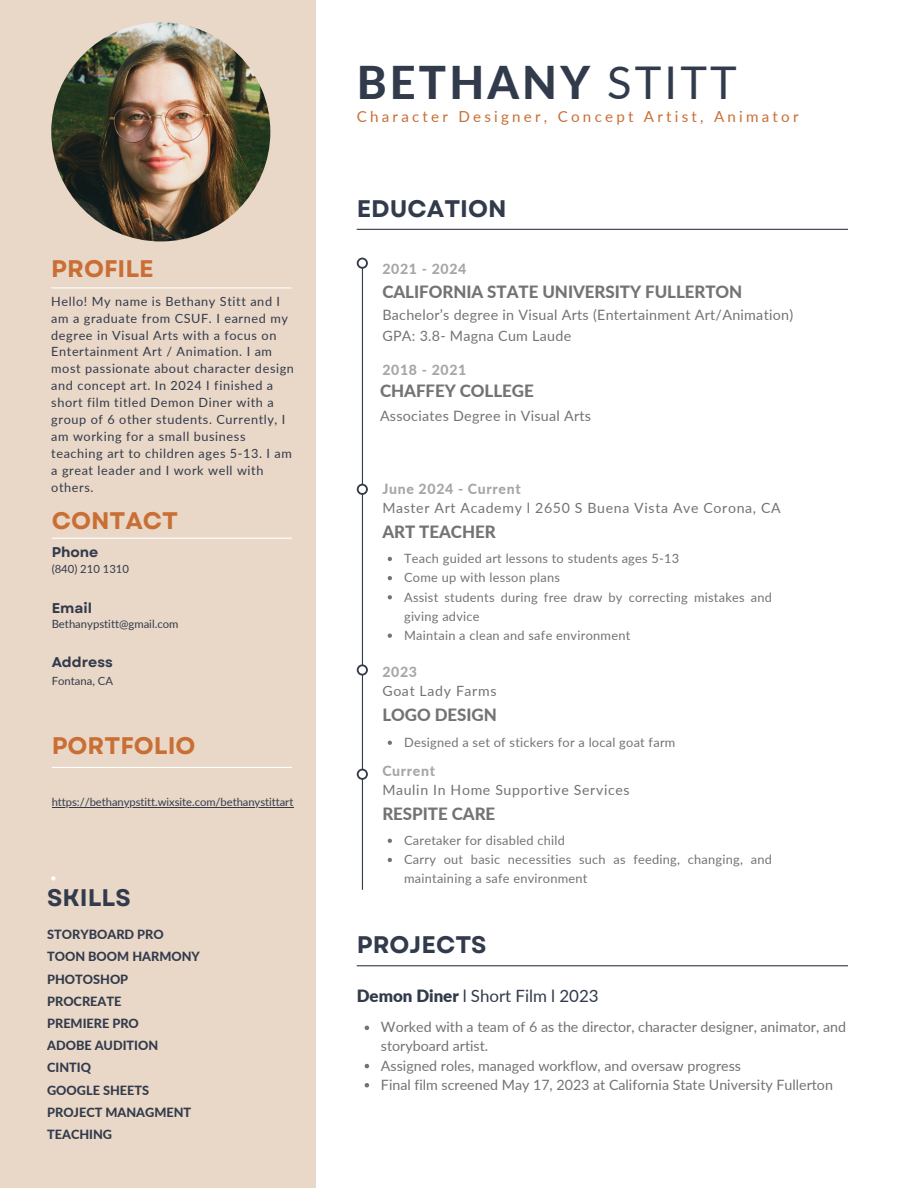
<style>
.page{position:relative;width:918px;height:1188px;background:#fff}
.page>*{position:absolute;margin:0;border:0;box-sizing:border-box;transform-origin:0 0}
.t1{font:800 45.15px "Lato";letter-spacing:.07em;color:#323b4c}
.t2{font:700 24px "Garet";color:#323b4c}
.t3{font:700 24px "Garet";color:#c96f35}
.t4{font:800 16.95px "Lato";letter-spacing:-.005em;color:#737373}
.t5{font:16.95px "Lato";color:#323b4c}
.t6{font:15.15px "Lato";letter-spacing:.215em;color:#c96f35}
.t7{font:14.25px/19.2px "Lato";color:#737373}
.t8{font:14.25px/21.3px "Lato";letter-spacing:.02em;color:#737373}
.t9{font:14.1px "Lato";letter-spacing:.045em;color:#737373}
.t10{font:800 14.1px "Lato";letter-spacing:.045em;color:#a6a6a6}
.t11{font:700 14.1px "Garet";color:#323b4c}
.t12{font:12.75px/17px "Lato";letter-spacing:.045em;color:#323b4c}
.t13{font:12.75px/19.2px "Lato";letter-spacing:.02em;color:#737373}
.t14{font:800 12.75px "Lato";color:#323b4c}
.t15{font:11.25px "Lato";color:#323b4c}
.s1{font-weight:400}
.s2{font-weight:900}
</style>
<div class="page">
<div style="left:0;top:0;width:316px;height:1188px;background:#e9d7c7"></div>
<hr style="left:51px;top:287px;width:240px;height:1px;background:#fff">
<hr style="left:357px;top:229px;width:491px;height:1px;background:#323b4c">
<hr style="left:362px;top:263px;width:1px;height:627px;background:#323b4c">
<svg style="left:357px;top:258px;width:11px;height:11px"></svg>
<div style="left:359px;top:259px;width:7px;height:8px;background:#fff;border-radius:50%"></div>
<svg style="left:357px;top:484px;width:11px;height:11px"></svg>
<div style="left:359px;top:486px;width:7px;height:7px;background:#fff;border-radius:50%"></div>
<hr style="left:357px;top:965px;width:491px;height:1px;background:#323b4c">
<svg style="left:51px;top:876px;width:4px;height:5px"></svg>
<svg style="left:357px;top:664px;width:11px;height:12px"></svg>
<div style="left:359px;top:666px;width:7px;height:8px;background:#fff;border-radius:50%"></div>
<svg style="left:357px;top:769px;width:11px;height:11px"></svg>
<div style="left:359px;top:771px;width:7px;height:7px;background:#fff;border-radius:50%"></div>
<img style="left:51px;top:22px;width:219px;height:219px;border-radius:50%">
<svg style="left:388px;top:557px;width:4px;height:4px"></svg>
<svg style="left:388px;top:576px;width:4px;height:4px"></svg>
<svg style="left:388px;top:595px;width:4px;height:4px"></svg>
<svg style="left:388px;top:634px;width:4px;height:4px"></svg>
<hr style="left:52px;top:538px;width:240px;height:1px;background:#fff">
<hr style="left:52px;top:767px;width:240px;height:1px;background:#fff">
<hr style="left:52px;top:807px;width:241px;height:1px;background:#323b4c">
<svg style="left:388px;top:839px;width:4px;height:4px"></svg>
<svg style="left:388px;top:858px;width:4px;height:4px"></svg>
<svg style="left:388px;top:741px;width:4px;height:4px"></svg>
<svg style="left:365px;top:1026px;width:4px;height:4px"></svg>
<svg style="left:365px;top:1064px;width:4px;height:4px"></svg>
<svg style="left:365px;top:1083px;width:4px;height:4px"></svg>
<p class="t3" style="left:51px;top:252px;width:104px">PROFILE</p>
<p class="t12" style="left:51px;top:292px;width:244px">Hello! My name is Bethany Stitt and I am a graduate from CSUF. I earned my degree in Visual Arts with a focus on Entertainment Art / Animation. I am most passionate about character design and concept art. In 2024 I finished a short film titled Demon Diner with a group of 6 other students. Currently, I am working for a small business teaching art to children ages 5-13. I am a great leader and I work well with others.</p>
<p class="t3" style="left:52px;top:503px;width:128px">CONTACT</p>
<p class="t15" style="left:52px;top:562px;width:79px">(840) 210 1310</p>
<p class="t11" style="left:52px;top:541px;width:48px">Phone</p>
<p class="t11" style="left:52px;top:598px;width:42px">Email</p>
<p class="t15" style="left:52px;top:617px;width:128px">Bethanypstitt@gmail.com</p>
<p class="t11" style="left:52px;top:652px;width:63px">Address</p>
<p class="t15" style="left:52px;top:674px;width:63px">Fontana, CA</p>
<h6 class="t3" style="left:52px;top:728px;width:145px">PORTFOLIO</h6>
<p class="t15" style="left:52px;top:795px;width:243px">https://bethanypstitt.wixsite.com/bethanystittart</p>
<h5 class="t2" style="left:47px;top:881px;width:85px">SKILLS</h5>
<h1 class="t14" style="left:47px;top:927px;width:118px">STORYBOARD PRO</h1>
<h6 class="t14" style="left:47px;top:949px;width:154px">TOON BOOM HARMONY</h6>
<h2 class="t14" style="left:47px;top:971px;width:83px">PHOTOSHOP</h2>
<p class="t14" style="left:47px;top:993px;width:76px">PROCREATE</p>
<p class="t14" style="left:47px;top:1015px;width:93px">PREMIERE PRO</p>
<h5 class="t14" style="left:47px;top:1038px;width:113px">ADOBE AUDITION</h5>
<h3 class="t14" style="left:47px;top:1060px;width:45px">CINTIQ</h3>
<h6 class="t14" style="left:47px;top:1082px;width:104px">GOOGLE SHEETS</h6>
<h5 class="t14" style="left:47px;top:1104px;width:146px">PROJECT MANAGMENT</h5>
<h3 class="t14" style="left:47px;top:1127px;width:66px">TEACHING</h3>
<p class="t1" style="left:357px;top:54px;width:382px">BETHANY <span class="s1">STITT</span></p>
<p class="t6" style="left:357px;top:107px;width:443px">Character Designer, Concept Artist, Animator</p>
<h2 class="t2" style="left:357px;top:191px;width:151px">EDUCATION</h2>
<p class="t10" style="left:382px;top:260px;width:86px">2021 - 2024</p>
<p class="t4" style="left:382px;top:282px;width:362px">CALIFORNIA STATE UNIVERSITY FULLERTON</p>
<h2 class="t8" style="left:382px;top:303px;width:412px">Bachelor’s degree in Visual Arts (Entertainment Art/Animation)<br>GPA: 3.8- Magna Cum Laude</h2>
<h3 class="t10" style="left:382px;top:361px;width:86px">2018 - 2021</h3>
<p class="t8" style="left:380px;top:405px;width:213px">Associates Degree in Visual Arts</p>
<h6 class="t4" style="left:380px;top:380px;width:155px">CHAFFEY COLLEGE</h6>
<h2 class="t10" style="left:382px;top:480px;width:140px">June 2024 - Current</h2>
<p class="t9" style="left:382px;top:499px;width:400px">Master Art Academy l 2650 S Buena Vista Ave Corona, CA</p>
<h5 class="t4" style="left:382px;top:521px;width:115px">ART TEACHER</h5>
<p class="t13" style="left:404px;top:549px;width:277px">Teach guided art lessons to students ages 5-13</p>
<h5 class="t13" style="left:404px;top:568px;width:157px">Come up with lesson plans</h5>
<p class="t13" style="left:404px;top:587px;width:369px">Assist students during free draw by correcting mistakes and giving advice</p>
<h5 class="t13" style="left:404px;top:625px;width:228px">Maintain a clean and safe environment</h5>
<h5 class="t10" style="left:382px;top:663px;width:36px">2023</h5>
<h6 class="t9" style="left:382px;top:682px;width:116px">Goat Lady Farms</h6>
<p class="t4" style="left:382px;top:705px;width:116px">LOGO DESIGN</p>
<h3 class="t13" style="left:404px;top:732px;width:273px">Designed a set of stickers for a local goat farm</h3>
<h5 class="t10" style="left:382px;top:762px;width:54px">Current</h5>
<h6 class="t9" style="left:382px;top:781px;width:249px">Maulin In Home Supportive Services</h6>
<p class="t4" style="left:382px;top:803px;width:114px">RESPITE CARE</p>
<p class="t13" style="left:404px;top:831px;width:162px">Caretaker for disabled child</p>
<p class="t13" style="left:404px;top:850px;width:369px">Carry out basic necessities such as feeding, changing, and maintaining a safe environment</p>
<h2 class="t2" style="left:357px;top:927px;width:131px">PROJECTS</h2>
<p class="t5" style="left:357px;top:986px;width:243px"><span class="s2">Demon Diner</span> l Short Film l 2023</p>
<h3 class="t7" style="left:381px;top:1017px;width:467px">Worked with a team of 6 as the director, character designer, animator, and storyboard artist.</h3>
<p class="t7" style="left:381px;top:1055px;width:362px">Assigned roles, managed workflow, and oversaw progress</p>
<p class="t7" style="left:381px;top:1075px;width:454px">Final film screened May 17, 2023 at California State University Fullerton</p>
</div>
